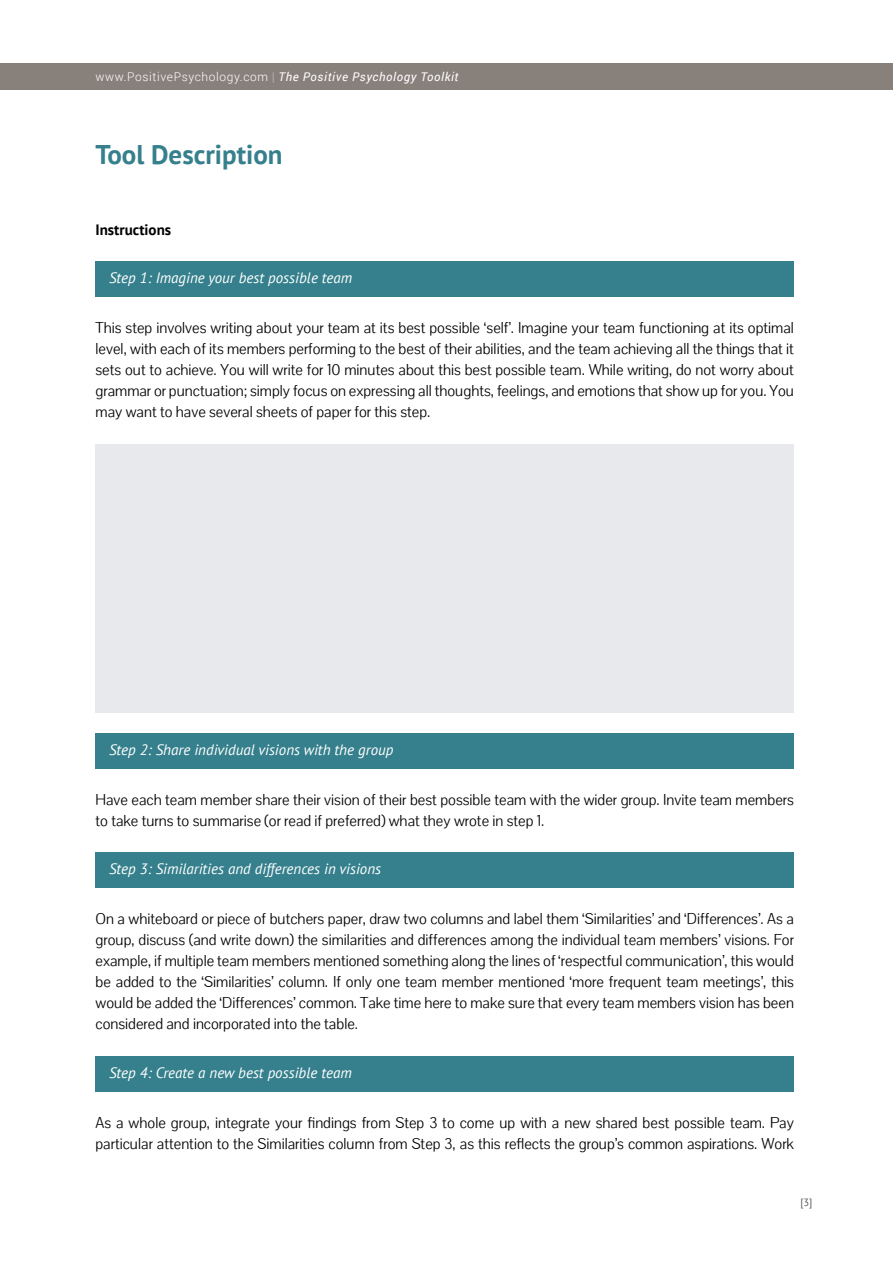
<style>
.page{position:relative;width:893px;height:1263px;background:#fff}
.page>*{position:absolute;margin:0;border:0;box-sizing:border-box;transform-origin:0 0}
.t1{font:700 27px "PT Sans";color:#35808c}
.t2{font:15px/21px "Pontano Sans";color:#000;text-align:justify}
.t3{font:italic 15px "PT Sans";color:#fff}
.t4{font:700 15px "PT Sans";color:#000}
.t5{font:italic 12px "Roboto";letter-spacing:.05em;color:#fff}
.t6{font:10.5px "PT Sans";color:#555}
.s1{font-weight:300;font-style:normal}
.s2{font-weight:100;font-style:normal}
</style>
<div class="page">
<div style="left:0;top:63px;width:893px;height:26px;background:#88807b"></div>
<div style="left:96px;top:262px;width:698px;height:35px;background:#35808c"></div>
<div style="left:96px;top:444px;width:698px;height:268px;background:#e7e9ec"></div>
<div style="left:96px;top:733px;width:698px;height:36px;background:#35808c"></div>
<div style="left:96px;top:853px;width:698px;height:35px;background:#35808c"></div>
<div style="left:96px;top:1056px;width:698px;height:35px;background:#35808c"></div>
<p class="t5" style="left:96px;top:68px;width:365px"><span class="s1">www.PositivePsychology.com</span> <span class="s2">|</span> The Positive Psychology Toolkit</p>
<h1 class="t1" style="left:96px;top:137px;width:189px">Tool Description</h1>
<p class="t4" style="left:96px;top:219px;width:77px">Instructions</p>
<p class="t3" style="left:109px;top:268px;width:245px">Step 1: Imagine your best possible team</p>
<p class="t2" style="left:96px;top:317px;width:700px">This step involves writing about your team at its best possible ‘self’. Imagine your team functioning at its optimal level, with each of its members performing to the best of their abilities, and the team achieving all the things that it sets out to achieve. You will write for 10 minutes about this best possible team. While writing, do not worry about grammar or punctuation; simply focus on expressing all thoughts, feelings, and emotions that show up for you. You may want to have several sheets of paper for this step.</p>
<p class="t3" style="left:109px;top:740px;width:286px">Step 2: Share individual visions with the group</p>
<p class="t2" style="left:96px;top:789px;width:700px">Have each team member share their vision of their best possible team with the wider group. Invite team members to take turns to summarise (or read if preferred) what they wrote in step 1.</p>
<p class="t3" style="left:109px;top:859px;width:274px">Step 3: Similarities and differences in visions</p>
<p class="t2" style="left:96px;top:908px;width:700px">On a whiteboard or piece of butchers paper, draw two columns and label them ‘Similarities’ and ‘Differences’. As a group, discuss (and write down) the similarities and differences among the individual team members’ visions. For example, if multiple team members mentioned something along the lines of ‘respectful communication’, this would be added to the ‘Similarities’ column. If only one team member mentioned ‘more frequent team meetings’, this would be added the ‘Differences’ common. Take time here to make sure that every team members vision has been considered and incorporated into the table.</p>
<p class="t3" style="left:109px;top:1063px;width:244px">Step 4: Create a new best possible team</p>
<p class="t2" style="left:96px;top:1112px;width:700px">As a whole group, integrate your findings from Step 3 to come up with a new shared best possible team. Pay particular attention to the Similarities column from Step 3, as this reflects the group’s common aspirations. Work</p>
<p class="t6" style="left:800px;top:1196px;width:14px">[3]</p>
</div>
